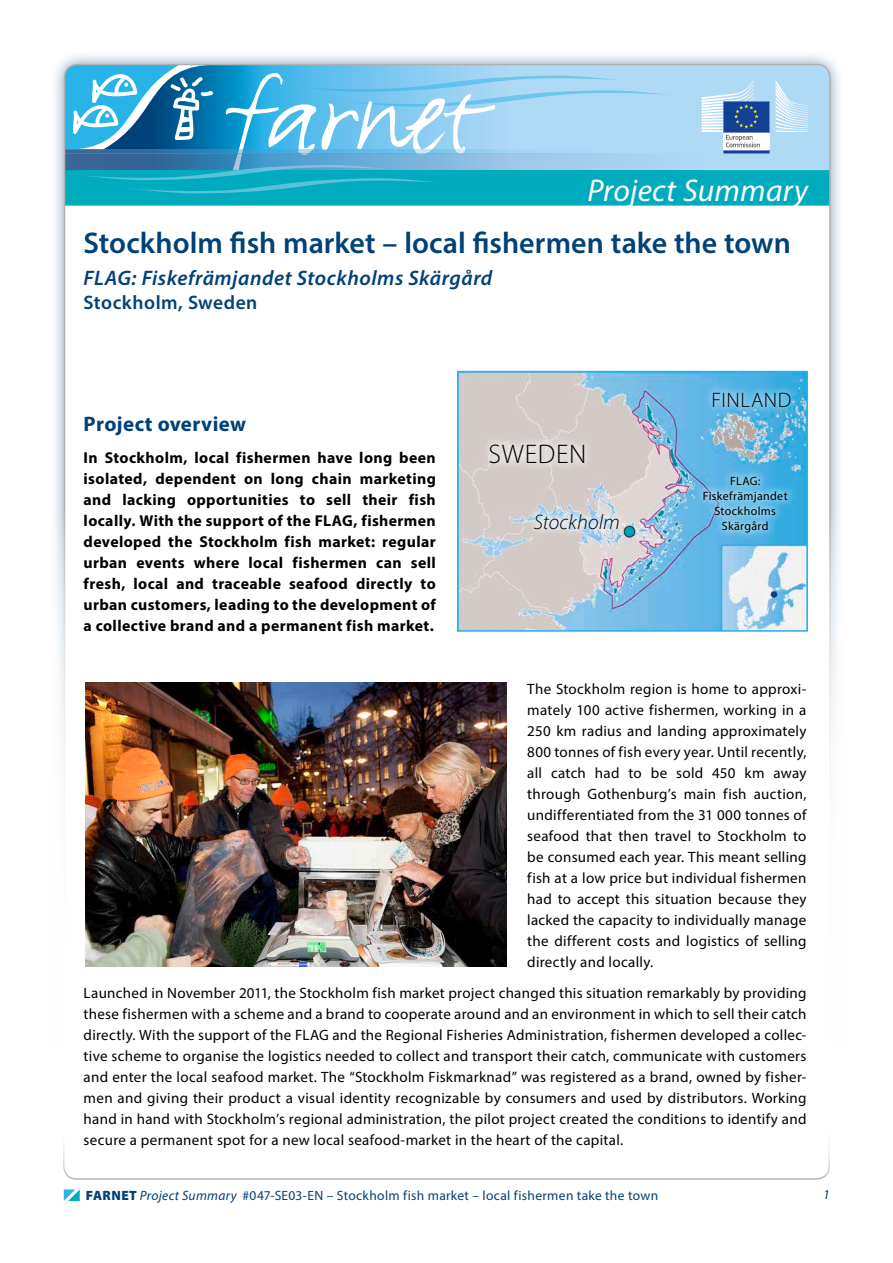
<style>
.page{position:relative;width:893px;height:1263px;background:#fff}
.page>*{position:absolute;margin:0;border:0;box-sizing:border-box;transform-origin:0 0}
.t1{font:italic 31.5px "Myriad Pro";letter-spacing:.01em;color:#fff}
.t2{font:600 30px "Myriad Pro";color:#004178}
.t3{font:300 27px "Myriad Pro";letter-spacing:.03em;color:#000}
.t4{font:italic 600 21px "Myriad Pro";letter-spacing:.025em;color:#004178}
.t5{font:700 21px "Myriad Pro";letter-spacing:.015em;color:#004178}
.t6{font:italic 300 21px "Myriad Pro";letter-spacing:.005em;color:#000}
.t7{font:300 21px "Myriad Pro";letter-spacing:.025em;color:#000}
.t8{font:600 19.5px "Myriad Pro";letter-spacing:.025em;color:#004178}
.t9{font:700 15.75px/21px "Myriad Pro";letter-spacing:.025em;color:#000;text-align:justify}
.t10{font:15px/21px "Myriad Pro";letter-spacing:.02em;color:#000;text-align:justify}
.t11{font:13.5px "Myriad Pro";letter-spacing:.025em;color:#004178}
.t12{font:italic 13.5px "Myriad Pro";color:#004178}
.t13{font:12px/15px "Myriad Pro";letter-spacing:.025em;color:#000;text-align:center}
.s1{font-weight:900}
.s2{font-style:italic}
</style>
<div class="page">
<div style="left:49px;top:49px;width:796px;height:1166px;background:#004178;opacity:.5"></div>
<div style="left:65px;top:65px;width:765px;height:1135px;background:#fff;border-radius:13px"></div>
<div style="left:670px;top:65px;width:160px;height:105px;background:#afdaf6"></div>
<div style="left:65px;top:154px;width:638px;height:17px;background:#add8f4"></div>
<hr style="left:65px;top:150px;width:638px;height:4px;background:#afdaf6">
<div style="left:65px;top:170px;width:765px;height:36px;background:#00abbd;border:2px solid #00abbd"></div>
<div style="left:0;top:510px;width:893px;height:753px;background:#fff"></div>
<svg style="left:65px;top:65px;width:605px;height:132px"></svg>
<svg style="left:63px;top:1147px;width:767px;height:33px"></svg>
<svg style="left:64px;top:1189px;width:16px;height:12px"></svg>
<svg style="left:776px;top:80px;width:32px;height:52px;background:#c4e3f8"></svg>
<svg style="left:702px;top:80px;width:67px;height:74px"></svg>
<img style="left:85px;top:682px;width:421px;height:285px">
<img style="left:460px;top:374px;width:345px;height:255px">
<div style="left:457px;top:371px;width:351px;height:261px;border:2px solid #29b3e8"></div>
<div style="left:694px;top:467px;width:102px;height:74px;background:#fff;opacity:.5"></div>
<div style="left:481px;top:435px;width:112px;height:37px;background:#fff;opacity:.8"></div>
<div style="left:526px;top:505px;width:101px;height:32px;background:#fff;opacity:.8"></div>
<div style="left:704px;top:383px;width:96px;height:33px;background:#fff;opacity:.5"></div>
<h1 class="t1" style="left:587px;top:171px;width:222px">Project Summary</h1>
<h2 class="t2" style="left:84px;top:223px;width:709px">Stockholm fish market – local fishermen take the town</h2>
<h3 class="t4" style="left:84px;top:265px;width:410px">FLAG: Fiskefrämjandet Stockholms Skärgård</h3>
<h3 class="t8" style="left:84px;top:290px;width:175px">Stockholm, Sweden</h3>
<h3 class="t5" style="left:84px;top:410px;width:164px">Project overview</h3>
<p class="t9" style="left:84px;top:446px;width:354px">In Stockholm, local fishermen have long been isolated, dependent on long chain marketing and lacking opportunities to sell their fish locally. With the support of the FLAG, fishermen developed the Stockholm fish market: regular urban events where local fishermen can sell fresh, local and traceable seafood directly to urban customers, leading to the development of a collective brand and a permanent fish market.</p>
<h3 class="t3" style="left:488px;top:437px;width:99px">SWEDEN</h3>
<h3 class="t6" style="left:534px;top:509px;width:88px">Stockholm</h3>
<h3 class="t7" style="left:712px;top:388px;width:81px">FINLAND</h3>
<p class="t13" style="left:703px;top:473px;width:86px">FLAG:<br>Fiskefrämjandet<br>Stockholms<br>Skärgård</p>
<p class="t10" style="left:527px;top:678px;width:281px">The Stockholm region is home to approxi&shy;mately 100 active fishermen, working in a 250 km radius and landing approximately 800 tonnes of fish every year. Until recently, all catch had to be sold 450 km away through Gothenburg’s main fish auction, undifferentiated from the 31 000 tonnes of seafood that then travel to Stockholm to be consumed each year. This meant selling fish at a low price but individual fishermen had to accept this situation because they lacked the capacity to individually manage the different costs and logistics of selling directly and locally.</p>
<p class="t10" style="left:84px;top:982px;width:724px">Launched in November 2011, the Stockholm fish market project changed this situation remarkably by providing these fishermen with a scheme and a brand to cooperate around and an environment in which to sell their catch directly. With the support of the FLAG and the Regional Fisheries Administration, fishermen developed a collec&shy;tive scheme to organise the logistics needed to collect and transport their catch, communicate with customers and enter the local seafood market. The “Stockholm Fiskmarknad” was registered as a brand, owned by fisher&shy;men and giving their product a visual identity recognizable by consumers and used by distributors. Working hand in hand with Stockholm’s regional administration, the pilot project created the conditions to identify and secure a permanent spot for a new local seafood-market in the heart of the capital.</p>
<p class="t11" style="left:86px;top:1187px;width:574px"><span class="s1">FARNET</span> <span class="s2">Project Summary</span> #047-SE03-EN – Stockholm fish market – local fishermen take the town</p>
<p class="t12" style="left:823px;top:1186px;width:8px">1</p>
</div>
